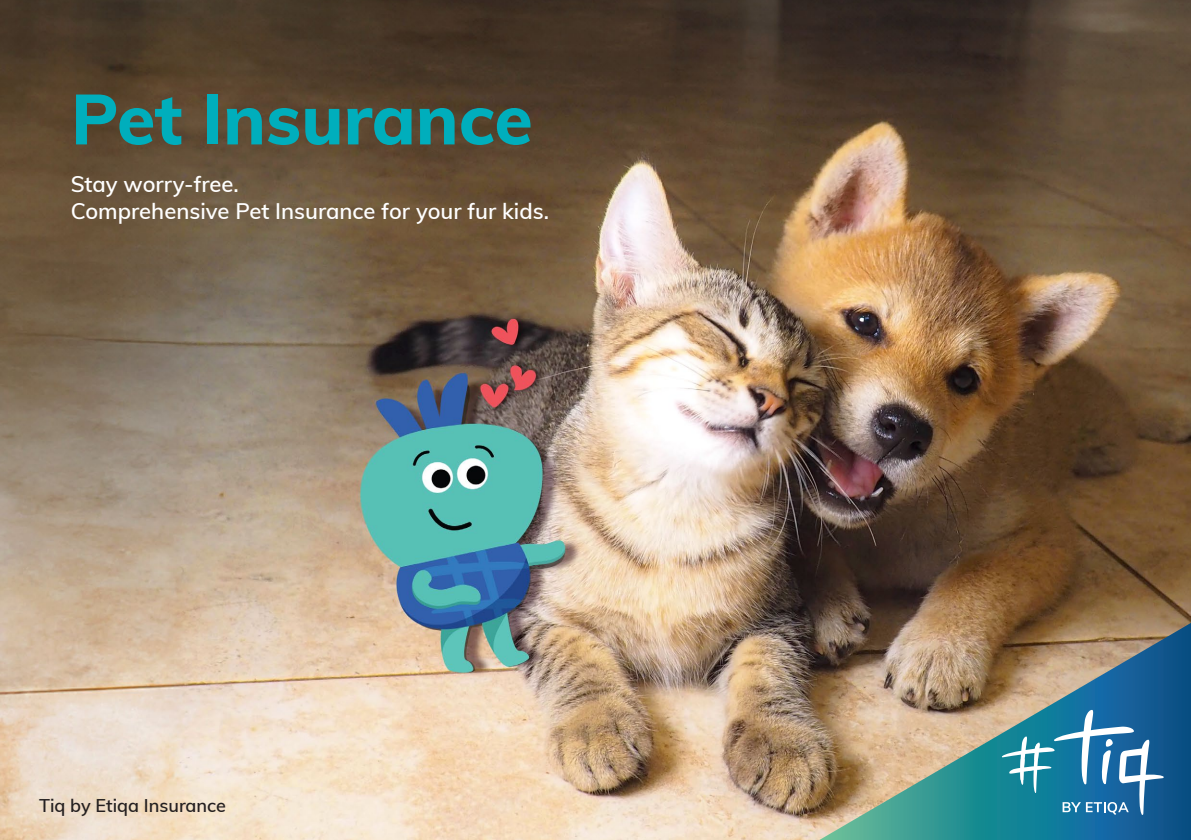
<style>
.page{position:relative;width:1191px;height:840px;background:#fff}
.page>*{position:absolute;margin:0;border:0;box-sizing:border-box;transform-origin:0 0}
.t1{font:800 70px "Muli";color:#00aebc}
.t2{font:600 22px/26.4px "Muli";color:#fff}
.t3{font:600 18px "Muli";color:#231f20}
</style>
<div class="page">
<img style="left:0;top:0;width:1191px;height:839px">
<svg style="left:819px;top:622px;width:372px;height:217px;background:#79877d"></svg>
<svg style="left:1002px;top:709px;width:161px;height:105px;background:#3f8aac"></svg>
<h1 class="t1" style="left:71px;top:68px;width:463px">Pet Insurance</h1>
<p class="t2" style="left:71px;top:170px;width:480px">Stay worry-free.<br>Comprehensive Pet Insurance for your fur kids.</p>
<p class="t3" style="left:39px;top:791px;width:188px">Tiq by Etiqa Insurance</p>
</div>
